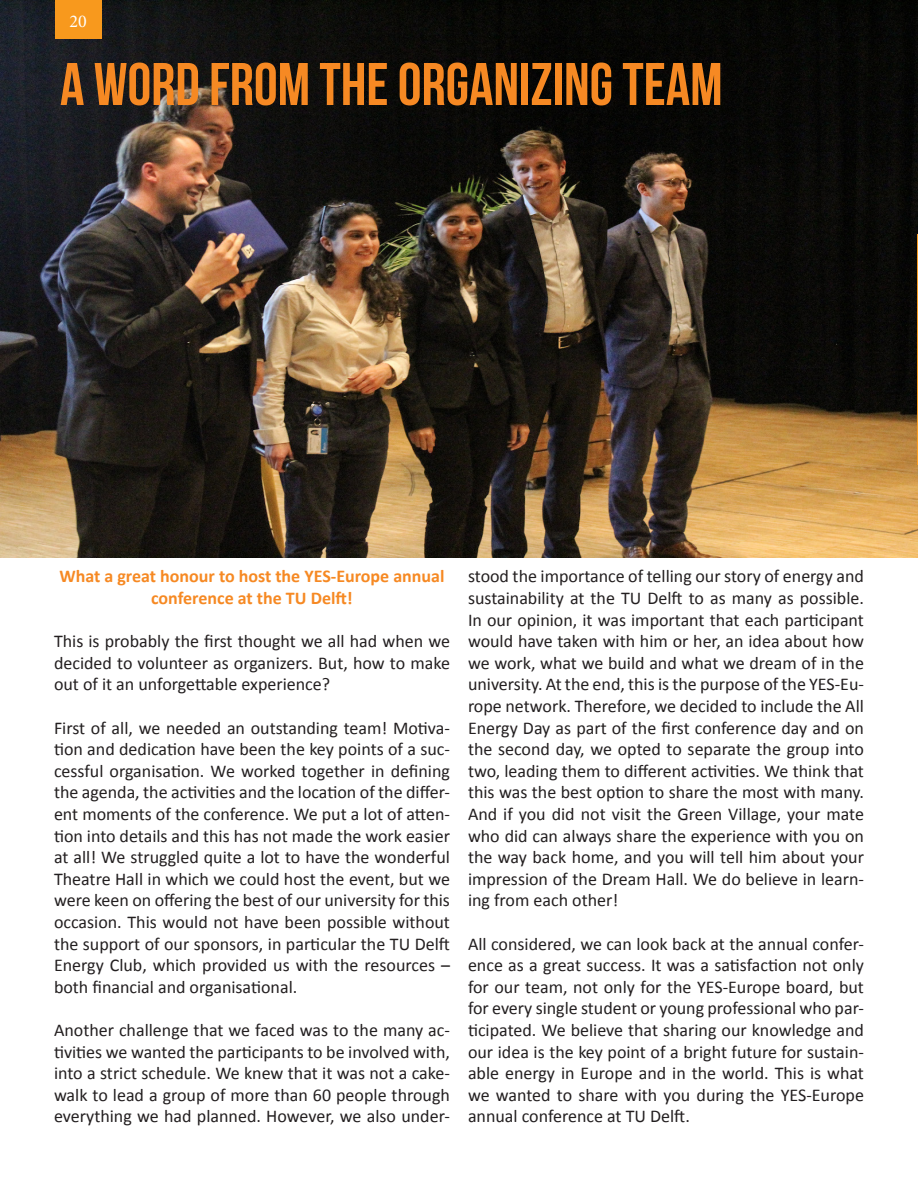
<style>
.page{position:relative;width:918px;height:1188px;background:#fff}
.page>*{position:absolute;margin:0;border:0;box-sizing:border-box;transform-origin:0 0}
.t1{font:700 60px "Bebas Neue";color:#f68923}
.t2{font:18px/21.6px "Calibri";color:#231f20;text-align:justify}
.t3{font:700 18px/21.6px "Calibri";color:#f68923;text-align:center}
.t4{font:18px "Minion Pro";color:#fff}
</style>
<div class="page">
<img style="left:0;top:0;width:918px;height:558px">
<hr style="left:917px;top:234px;width:1px;height:230px;background:#f99b1f">
<div style="left:55px;top:0;width:46px;height:39px;background:#f8991d"></div>
<p class="t4" style="left:69px;top:9px;width:19px">20</p>
<p class="t1" style="left:60px;top:51px;width:664px">A WORD FROM THE ORGANIZING TEAM</p>
<p class="t3" style="left:59px;top:565px;width:387px">What a great honour to host the YES-Europe annual conference at the TU Delft!</p>
<p class="t2" style="left:54px;top:630px;width:398px">This is probably the first thought we all had when we decided to volunteer as organizers. But, how to make out of it an unforgettable experience?</p>
<p class="t2" style="left:54px;top:716px;width:398px">First of all, we needed an outstanding team! Motiva&shy;tion and dedication have been the key points of a suc&shy;cessful organisation. We worked together in defining the agenda, the activities and the location of the differ&shy;ent moments of the conference. We put a lot of atten&shy;tion into details and this has not made the work easier at all! We struggled quite a lot to have the wonderful Theatre Hall in which we could host the event, but we were keen on offering the best of our university for this occasion. This would not have been possible without the support of our sponsors, in particular the TU Delft Energy Club, which provided us with the resources – both financial and organisational.</p>
<p class="t2" style="left:54px;top:1019px;width:397px">Another challenge that we faced was to the many ac&shy;tivities we wanted the participants to be involved with, into a strict schedule. We knew that it was not a cake&shy;walk to lead a group of more than 60 people through everything we had planned. However, we also under-</p>
<p class="t2" style="left:468px;top:565px;width:398px">stood the importance of telling our story of energy and sustainability at the TU Delft to as many as possible.<br>In our opinion, it was important that each participant would have taken with him or her, an idea about how we work, what we build and what we dream of in the university. At the end, this is the purpose of the YES-Eu&shy;rope network. Therefore, we decided to include the All Energy Day as part of the first conference day and on the second day, we opted to separate the group into two, leading them to different activities. We think that this was the best option to share the most with many.<br>And if you did not visit the Green Village, your mate who did can always share the experience with you on the way back home, and you will tell him about your impression of the Dream Hall. We do believe in learn&shy;ing from each other!</p>
<p class="t2" style="left:468px;top:932px;width:397px">All considered, we can look back at the annual confer&shy;ence as a great success. It was a satisfaction not only for our team, not only for the YES-Europe board, but for every single student or young professional who par&shy;ticipated. We believe that sharing our knowledge and our idea is the key point of a bright future for sustain&shy;able energy in Europe and in the world. This is what we wanted to share with you during the YES-Europe annual conference at TU Delft.</p>
</div>
